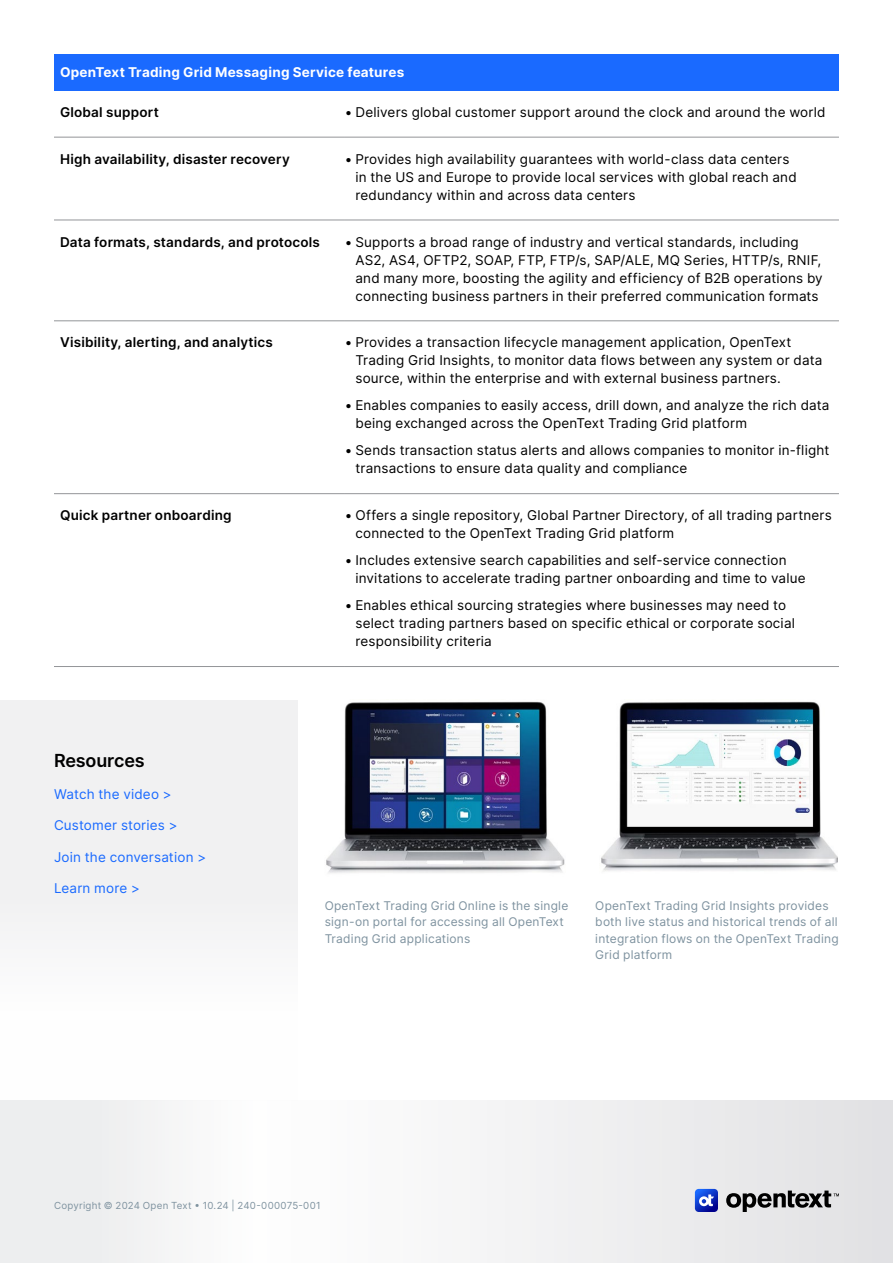
<style>
.page{position:relative;width:893px;height:1263px;background:#fff}
.page>*{position:absolute;margin:0;border:0;box-sizing:border-box;transform-origin:0 0}
.H3_Heading{font:600 18px "Inter";letter-spacing:-.01em;color:#000}
.t1{font:13.5px/18px "Inter";letter-spacing:.015em;color:#000}
.Table_H2{font:600 13.5px "Inter";letter-spacing:.015em;color:#000}
.Body{font:13.5px "Inter";letter-spacing:.015em;color:#1a6aff}
.Table_H1{font:700 13.5px "Inter";letter-spacing:.015em;color:#fff}
.t2{font:12px/16.5px "Inter";letter-spacing:.02em;color:#7e929f}
.t3{font:9.75px "Inter";letter-spacing:.025em;color:#7e929f}
</style>
<div class="page">
<svg style="left:0;top:1101px;width:893px;height:162px"></svg>
<svg style="left:726px;top:1190px;width:113px;height:22px;background:#8c8c8d"></svg>
<svg style="left:695px;top:1189px;width:23px;height:23px"></svg>
<svg style="left:0;top:700px;width:298px;height:401px;fill:#f1f1f2"></svg>
<img style="left:326px;top:701px;width:239px;height:172px">
<img style="left:601px;top:701px;width:236px;height:171px">
<div style="left:54px;top:54px;width:785px;height:36px;background:#1a6aff"></div>
<hr style="left:54px;top:137px;width:291px;height:1px;background:#939598">
<hr style="left:345px;top:137px;width:494px;height:1px;background:#939598">
<hr style="left:54px;top:220px;width:291px;height:1px;background:#939598">
<hr style="left:345px;top:220px;width:494px;height:1px;background:#939598">
<hr style="left:54px;top:321px;width:291px;height:1px;background:#939598">
<hr style="left:345px;top:321px;width:494px;height:1px;background:#939598">
<hr style="left:54px;top:493px;width:291px;height:1px;background:#939598">
<hr style="left:345px;top:493px;width:494px;height:1px;background:#939598">
<hr style="left:54px;top:666px;width:291px;height:1px;background:#939598">
<hr style="left:345px;top:666px;width:494px;height:1px;background:#939598">
<p class="Table_H1" style="left:60px;top:62px;width:346px">OpenText Trading Grid Messaging Service features</p>
<p class="Table_H2" style="left:60px;top:102px;width:100px">Global support</p>
<p class="t1" style="left:345px;top:103px;width:482px">• Delivers global customer support around the clock and around the world</p>
<p class="Table_H2" style="left:60px;top:149px;width:231px">High availability, disaster recovery</p>
<p class="t1" style="left:355px;top:150px;width:443px;text-indent:-10px">• Provides high availability guarantees with world-class data centers in the US and Europe to provide local services with global reach and redundancy within and across data centers</p>
<p class="Table_H2" style="left:60px;top:232px;width:261px">Data formats, standards, and protocols</p>
<p class="t1" style="left:355px;top:232px;width:469px;text-indent:-10px">• Supports a broad range of industry and vertical standards, including AS2, AS4, OFTP2, SOAP, FTP, FTP/s, SAP/ALE, MQ Series, HTTP/s, RNIF, and many more, boosting the agility and efficiency of B2B operations by connecting business partners in their preferred communication formats</p>
<p class="Table_H2" style="left:60px;top:332px;width:214px">Visibility, alerting, and analytics</p>
<p class="t1" style="left:355px;top:333px;width:468px;text-indent:-10px">• Provides a transaction lifecycle management application, OpenText<br>Trading Grid Insights, to monitor data flows between any system or data source, within the enterprise and with external business partners.</p>
<p class="t1" style="left:355px;top:396px;width:476px;text-indent:-10px">• Enables companies to easily access, drill down, and analyze the rich data being exchanged across the OpenText Trading Grid platform</p>
<p class="t1" style="left:355px;top:441px;width:475px;text-indent:-10px">• Sends transaction status alerts and allows companies to monitor in-flight transactions to ensure data quality and compliance</p>
<p class="Table_H2" style="left:60px;top:505px;width:173px">Quick partner onboarding</p>
<p class="t1" style="left:355px;top:506px;width:478px;text-indent:-10px">• Offers a single repository, Global Partner Directory, of all trading partners connected to the OpenText Trading Grid platform</p>
<p class="t1" style="left:355px;top:551px;width:452px;text-indent:-10px">• Includes extensive search capabilities and self-service connection invitations to accelerate trading partner onboarding and time to value</p>
<p class="t1" style="left:355px;top:596px;width:441px;text-indent:-10px">• Enables ethical sourcing strategies where businesses may need to select trading partners based on specific ethical or corporate social responsibility criteria</p>
<h3 class="H3_Heading" style="left:54px;top:747px;width:92px">Resources</h3>
<p class="Body" style="left:54px;top:784px;width:119px">Watch the video &gt;</p>
<p class="Body" style="left:54px;top:815px;width:125px">Customer stories &gt;</p>
<p class="Body" style="left:54px;top:847px;width:154px">Join the conversation &gt;</p>
<p class="Body" style="left:54px;top:878px;width:88px">Learn more &gt;</p>
<p class="t2" style="left:325px;top:897px;width:245px">OpenText Trading Grid Online is the single sign-on portal for accessing all OpenText<br>Trading Grid applications</p>
<p class="t2" style="left:595px;top:897px;width:245px">OpenText Trading Grid Insights provides both live status and historical trends of all integration flows on the OpenText Trading Grid platform</p>
<p class="t3" style="left:54px;top:1198px;width:268px">Copyright © 2024 Open Text • 10.24 | 240-000075-001</p>
</div>
